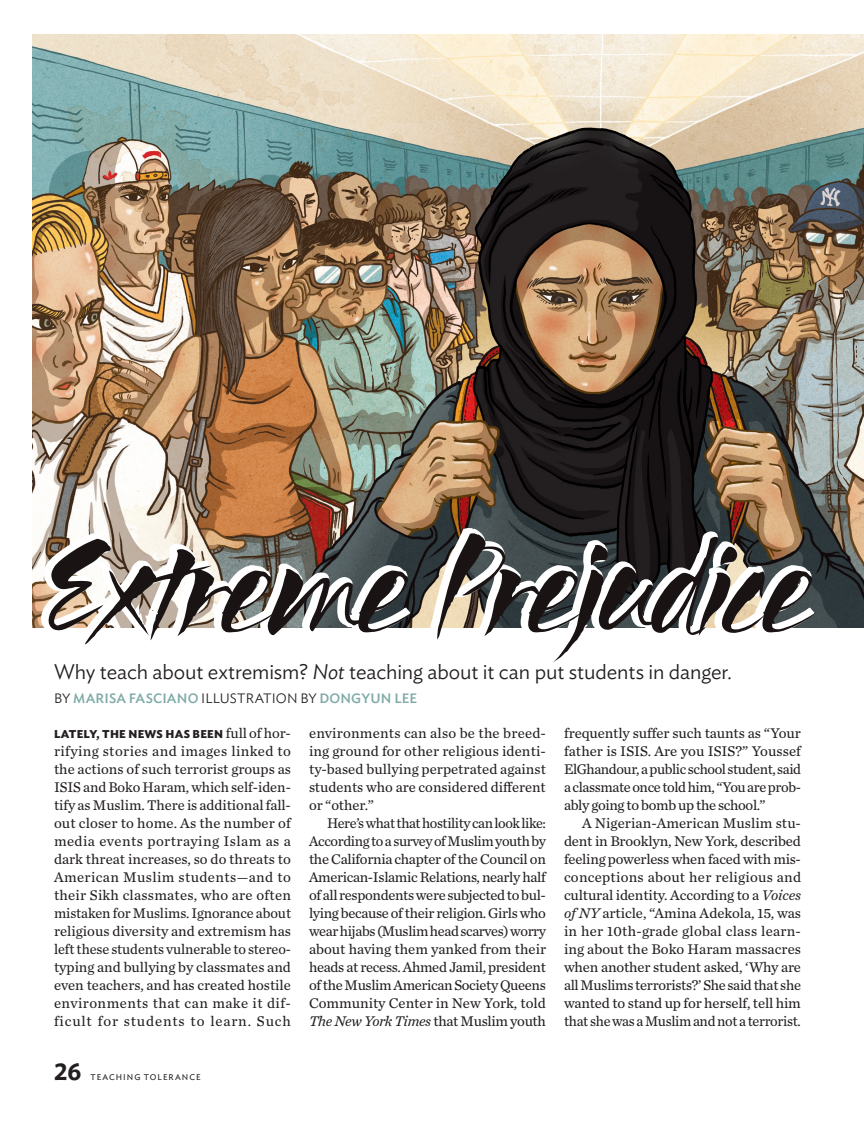
<style>
.page{position:relative;width:864px;height:1134px;background:#fff}
.page>*{position:absolute;margin:0;border:0;box-sizing:border-box;transform-origin:0 0}
.TT_headline__working{font:153.75px "Du Mifu OT";letter-spacing:-.015em;color:#191314}
.t1{font:600 24px "Ideal Sans";color:#231f20}
.TT_deckhead{font:300 21px "Ideal Sans";letter-spacing:-.005em;color:#231f20}
.TT_body_text__master{font:14.7px/18px "Chronicle Text G2";letter-spacing:-.025em;color:#231f20;text-align:justify}
.TT_body_text__1st_gr{font:14.7px/18px "Chronicle Text G2";color:#231f20;text-align:justify}
.TT_body_text__subhea{font:14.7px/18px "Chronicle Text G2";letter-spacing:.03em;color:#231f20}
.TT_byline{font:500 13.5px "Ideal Sans";letter-spacing:.01em;color:#80aba6}
.TT_body_text__1st_gr-2{font:700 11.25px "Ideal Sans";letter-spacing:.025em;color:#231f20}
.t2{font:8.25px "Ideal Sans";letter-spacing:.125em;color:#231f20}
.s1{font-style:italic}
.s2{font-weight:300;color:#231f20}
.s3{font-family:"Chronicle Text G2";font-weight:400;font-size:14.7px}
</style>
<div class="page">
<img style="left:32px;top:34px;width:832px;height:594px">
<svg style="left:41px;top:505px;width:774px;height:123px"></svg>
<p class="TT_headline__working" style="left:46px;top:503px;width:766px">Extreme Prejudice</p>
<p class="TT_deckhead" style="left:54px;top:655px;width:679px">Why teach about extremism? <span class="s1">Not</span> teaching about it can put students in danger.</p>
<p class="TT_byline" style="left:54px;top:688px;width:364px"><span class="s2">BY</span> MARISA FASCIANO <span class="s2">ILLUSTRATION BY</span> DONGYUN LEE</p>
<p class="TT_body_text__1st_gr-2" style="left:54px;top:725px;width:239px">LATELY, THE NEWS HAS BEEN <span class="s3">full of hor-</span></p>
<p class="TT_body_text__1st_gr" style="left:54px;top:741px;width:239px">rifying stories and images linked to the actions of such terrorist groups as ISIS and Boko Haram, which self-iden&shy;tify as Muslim. There is additional fall&shy;out closer to home. As the number of media events portraying Islam as a dark threat increases, so do threats to American Muslim students—and to their Sikh classmates, who are often mistaken for Muslims. Ignorance about religious diversity and extremism has left these students vulnerable to stereo&shy;typing and bullying by classmates and even teachers, and has created hostile</p>
<p class="TT_body_text__subhea" style="left:54px;top:993px;width:238px">environments that can make it dif&shy;ficult for students to learn. Such</p>
<p class="TT_body_text__master" style="left:564px;top:723px;width:239px">frequently suffer such taunts as “Your father is ISIS. Are you ISIS?” Youssef ElGhandour, a public school student, said a classmate once told him, “You are prob&shy;ably going to bomb up the school.”</p>
<p class="TT_body_text__master" style="left:564px;top:813px;width:239px;text-indent:18px">A Nigerian-American Muslim stu&shy;dent in Brooklyn, New York, described feeling powerless when faced with mis&shy;conceptions about her religious and cultural identity. According to a <span class="s1">Voices of NY</span> article, “Amina Adekola, 15, was in her 10th-grade global class learn&shy;ing about the Boko Haram massacres when another student asked, ‘Why are all Muslims terrorists?’ She said that she wanted to stand up for herself, tell him that she was a Muslim and not a terrorist.</p>
<p class="TT_body_text__subhea" style="left:309px;top:723px;width:239px;text-align:justify">environments can also be the breed&shy;ing ground for other religious identi&shy;ty-based bullying perpetrated against students who are considered different or “other.”</p>
<p class="TT_body_text__master" style="left:309px;top:813px;width:239px;text-indent:18px">Here’s what that hostility can look like:<br>According to a survey of Muslim youth by the California chapter of the Council on American-Islamic Relations, nearly half of all respondents were subjected to bul&shy;lying because of their religion. Girls who wear hijabs (Muslim head scarves) worry about having them yanked from their heads at recess. Ahmed Jamil, president of the Muslim American Society Queens Community Center in New York, told <span class="s1">The New York Times</span> that Muslim youth</p>
<p class="t1" style="left:54px;top:1053px;width:29px">26</p>
<p class="t2" style="left:91px;top:1071px;width:112px">TEACHING TOLERANCE</p>
</div>
